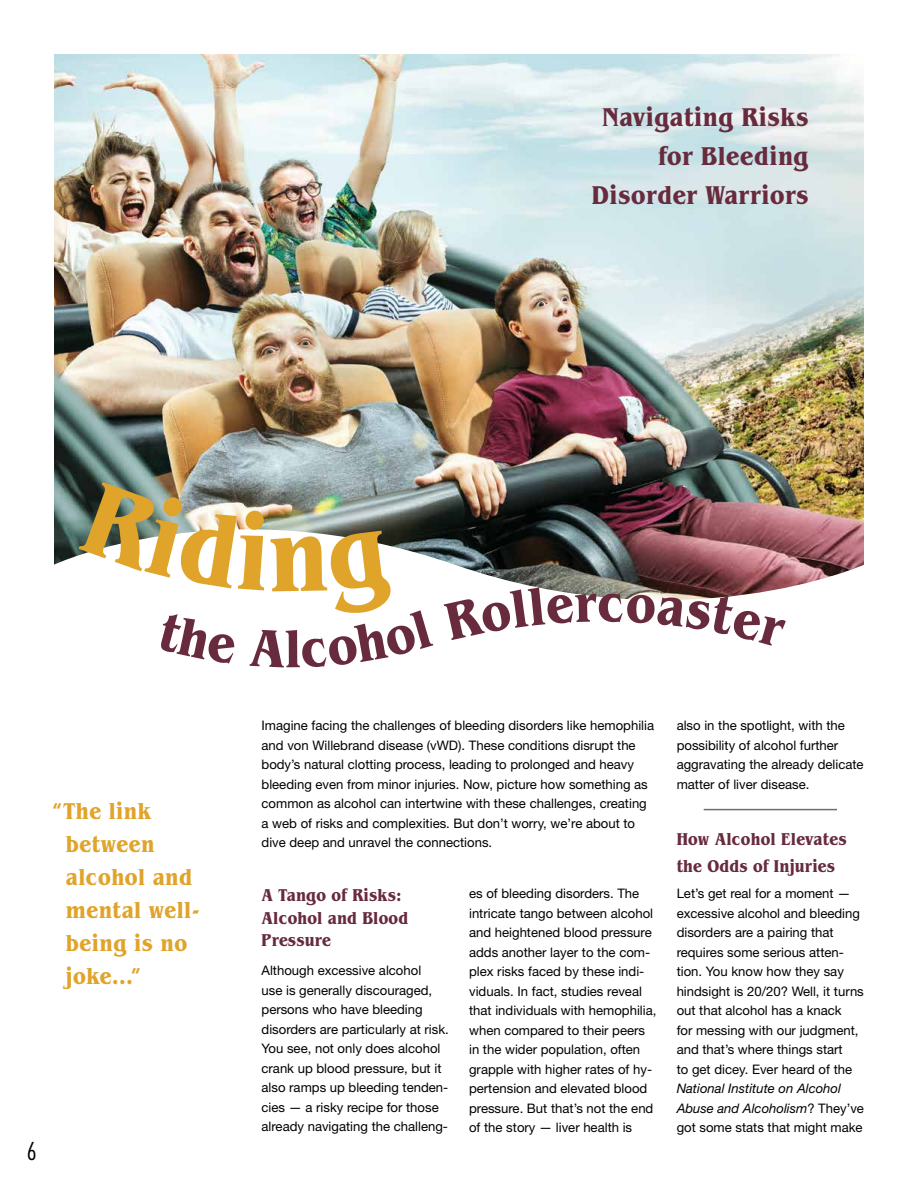
<style>
.page{position:relative;width:918px;height:1188px;background:#fff}
.page>*{position:absolute;margin:0;border:0;box-sizing:border-box;transform-origin:0 0}
.t1{font:700 condensed 55.5px "Benguiat Pro ITC";color:#672b3d}
.t2{font:700 condensed 27px/39px "Benguiat Pro ITC";letter-spacing:.02em;color:#672b3d;text-align:right}
.t3{font:700 condensed 24px/33px "Benguiat Pro ITC";letter-spacing:.02em;color:#e0a42b}
.t4{font:300 condensed 24px "Futura Std";color:#000}
.t5{font:700 condensed 18px/22.5px "Benguiat Pro ITC";letter-spacing:.01em;color:#672b3d}
.t6{font:13.2px/19.5px "Helvetica Neue LT Std";color:#000}
.t7{font:italic 13.2px/19.5px "Helvetica Neue LT Std";color:#000}
.s1{font-style:normal}
</style>
<div class="page">
<img style="left:54px;top:54px;width:810px;height:534px">
<hr style="left:704px;top:809px;width:133px;height:1px;background:#6d6e70">
<svg style="left:444px;top:587px;width:342px;height:13px"></svg>
<img style="left:79px;top:482px;width:354px;height:106px">
<h2 class="t2" style="left:592px;top:97px;width:218px">Navigating Risks for Bleeding<br>Disorder Warriors</h2>
<h3 class="t3" style="left:66px;top:794px;width:135px;text-indent:-13px">“The link between alcohol and mental well&shy;being is no joke…”</h3>
<h3 class="t4" style="left:27px;top:1137px;width:11px">6</h3>
<h1 class="t1" style="left:285px;top:616px;width:18px">l</h1>
<p class="t6" style="left:262px;top:715px;width:394px">Imagine facing the challenges of bleeding disorders like hemophilia and von Willebrand disease (vWD). These conditions disrupt the body’s natural clotting process, leading to prolonged and heavy bleeding even from minor injuries. Now, picture how something as common as alcohol can intertwine with these challenges, creating a web of risks and complexities. But don’t worry, we’re about to dive deep and unravel the connections.</p>
<p class="t6" style="left:469px;top:884px;width:189px">es of bleeding disorders. The intricate tango between alcohol and heightened blood pressure adds another layer to the com&shy;plex risks faced by these indi&shy;viduals. In fact, studies reveal that individuals with hemophilia, when compared to their peers in the wider population, often grapple with higher rates of hy&shy;pertension and elevated blood pressure. But that’s not the end of the story — liver health is</p>
<h3 class="t5" style="left:262px;top:884px;width:148px">A Tango of Risks:<br>Alcohol and Blood<br>Pressure</h3>
<p class="t6" style="left:262px;top:961px;width:189px">Although excessive alcohol<br>use is generally discouraged, persons who have bleeding disorders are particularly at risk.<br>You see, not only does alcohol crank up blood pressure, but it also ramps up bleeding tenden&shy;cies — a risky recipe for those already navigating the challeng-</p>
<p class="t6" style="left:677px;top:715px;width:188px">also in the spotlight, with the possibility of alcohol further aggravating the already delicate matter of liver disease.</p>
<h3 class="t5" style="left:677px;top:825px;width:172px;line-height:27px">How Alcohol Elevates the Odds of Injuries</h3>
<p class="t6" style="left:677px;top:883px;width:189px">Let’s get real for a moment — excessive alcohol and bleeding disorders are a pairing that requires some serious atten&shy;tion. You know how they say hindsight is 20/20? Well, it turns out that alcohol has a knack<br>for messing with our judgment, and that’s where things start<br>to get dicey. Ever heard of the</p>
<p class="t7" style="left:677px;top:1078px;width:189px">National Institute on Alcohol<br>Abuse and Alcoholism<span class="s1">? They’ve got some stats that might make</span></p>
</div>
